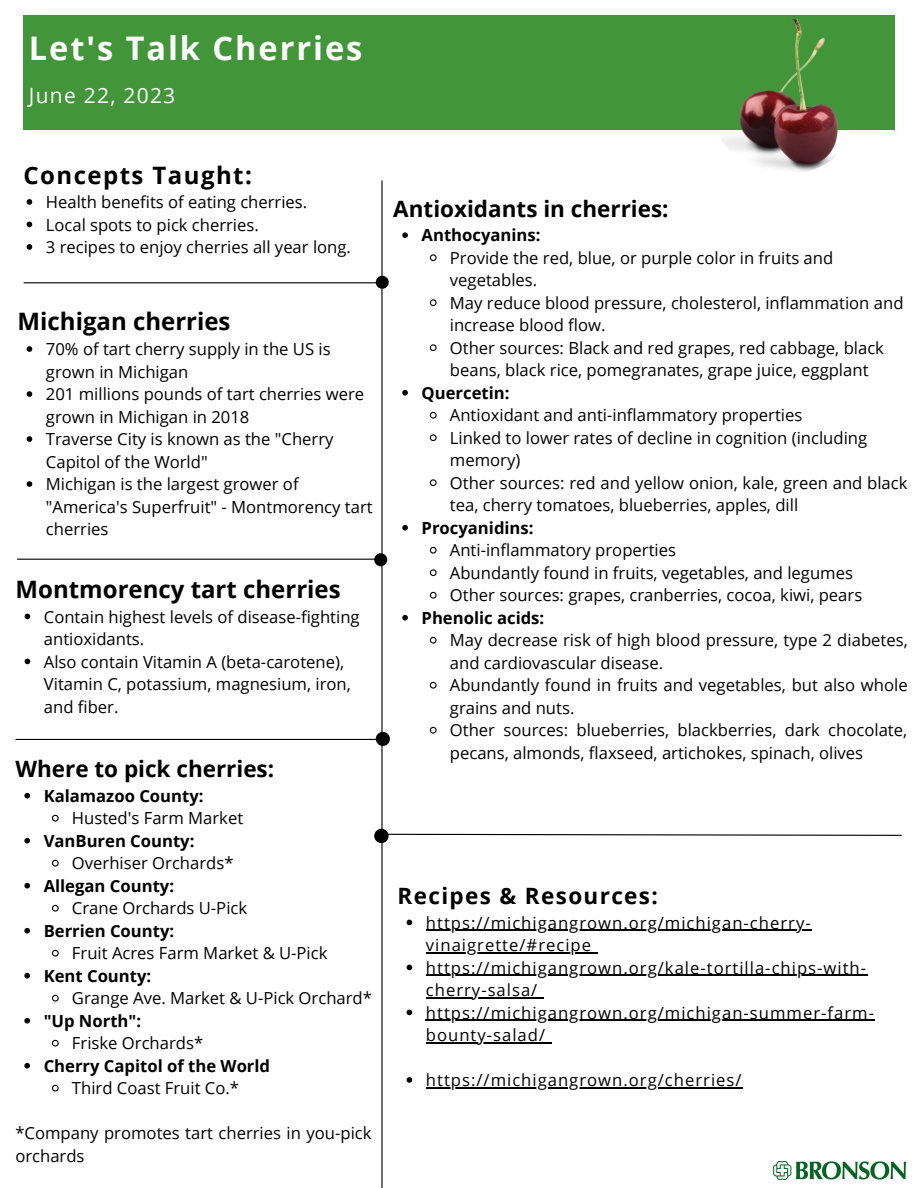
<style>
.page{position:relative;width:918px;height:1188px;background:#fff}
.page>*{position:absolute;margin:0;border:0;box-sizing:border-box;transform-origin:0 0}
.t1{font:700 32.55px "Open Sans";letter-spacing:.06em;color:#fff}
.t2{font:700 24px "Open Sans";color:#000}
.t3{font:700 24px "Open Sans";letter-spacing:.06em;color:#000}
.t4{font:700 22.5px "Open Sans";color:#000}
.t5{font:700 22.5px "Open Sans";letter-spacing:.06em;color:#000}
.t6{font:21px "Open Sans";letter-spacing:.06em;color:#fff}
.t7{font:16.65px/22.5px "Open Sans";color:#000}
.t8{font:16.65px/22.5px "Open Sans";letter-spacing:.06em;color:#000}
.t9{font:700 16.65px "Open Sans";color:#000}
</style>
<div class="page">
<div style="left:23px;top:15px;width:872px;height:115px;background:#439539"></div>
<hr style="left:381px;top:181px;width:2px;height:1007px;background:#000">
<div style="left:376px;top:276px;width:13px;height:13px;background:#000;border-radius:50%"></div>
<div style="left:374px;top:553px;width:13px;height:13px;background:#000;border-radius:50%"></div>
<img style="left:774px;top:1161px;width:131px;height:18px">
<hr style="left:24px;top:282px;width:358px;height:1px;background:#000">
<img style="left:708px;top:18px;width:156px;height:157px;border-radius:50%">
<hr style="left:17px;top:559px;width:364px;height:1px;background:#000">
<div style="left:376px;top:732px;width:14px;height:14px;background:#000;border-radius:50%"></div>
<svg style="left:27px;top:199px;width:5px;height:6px"></svg>
<svg style="left:27px;top:222px;width:5px;height:5px"></svg>
<svg style="left:27px;top:244px;width:5px;height:6px"></svg>
<svg style="left:27px;top:346px;width:5px;height:6px"></svg>
<svg style="left:27px;top:391px;width:5px;height:6px"></svg>
<svg style="left:27px;top:436px;width:5px;height:6px"></svg>
<svg style="left:27px;top:481px;width:5px;height:6px"></svg>
<svg style="left:25px;top:614px;width:5px;height:5px"></svg>
<svg style="left:25px;top:659px;width:5px;height:5px"></svg>
<svg style="left:407px;top:920px;width:5px;height:5px"></svg>
<hr style="left:426px;top:930px;width:386px;height:1px;background:#000">
<hr style="left:426px;top:952px;width:166px;height:1px;background:#000">
<svg style="left:407px;top:965px;width:5px;height:5px"></svg>
<hr style="left:426px;top:975px;width:441px;height:1px;background:#000">
<hr style="left:426px;top:997px;width:112px;height:1px;background:#000">
<svg style="left:407px;top:1010px;width:5px;height:5px"></svg>
<hr style="left:426px;top:1020px;width:449px;height:1px;background:#000">
<hr style="left:426px;top:1042px;width:120px;height:1px;background:#000">
<svg style="left:407px;top:1077px;width:5px;height:6px"></svg>
<hr style="left:426px;top:1087px;width:317px;height:1px;background:#000">
<svg style="left:402px;top:232px;width:6px;height:6px"></svg>
<svg style="left:429px;top:254px;width:8px;height:8px"></svg>
<svg style="left:429px;top:299px;width:8px;height:8px"></svg>
<svg style="left:429px;top:344px;width:8px;height:8px"></svg>
<svg style="left:402px;top:390px;width:6px;height:6px"></svg>
<svg style="left:429px;top:411px;width:8px;height:8px"></svg>
<svg style="left:429px;top:434px;width:8px;height:8px"></svg>
<svg style="left:429px;top:479px;width:8px;height:8px"></svg>
<svg style="left:402px;top:525px;width:6px;height:6px"></svg>
<svg style="left:429px;top:546px;width:8px;height:8px"></svg>
<svg style="left:429px;top:569px;width:8px;height:8px"></svg>
<svg style="left:429px;top:591px;width:8px;height:8px"></svg>
<svg style="left:402px;top:615px;width:6px;height:6px"></svg>
<svg style="left:429px;top:636px;width:8px;height:8px"></svg>
<svg style="left:429px;top:681px;width:8px;height:8px"></svg>
<svg style="left:429px;top:726px;width:8px;height:8px"></svg>
<div style="left:374px;top:829px;width:15px;height:14px;background:#000;border-radius:50%"></div>
<svg style="left:388px;top:833px;width:514px;height:3px"></svg>
<hr style="left:16px;top:739px;width:363px;height:1px;background:#000">
<svg style="left:24px;top:793px;width:6px;height:6px"></svg>
<svg style="left:52px;top:814px;width:7px;height:8px"></svg>
<svg style="left:24px;top:838px;width:6px;height:6px"></svg>
<svg style="left:52px;top:859px;width:7px;height:8px"></svg>
<svg style="left:24px;top:883px;width:6px;height:6px"></svg>
<svg style="left:52px;top:904px;width:7px;height:8px"></svg>
<svg style="left:24px;top:928px;width:6px;height:6px"></svg>
<svg style="left:52px;top:949px;width:7px;height:8px"></svg>
<svg style="left:24px;top:973px;width:6px;height:6px"></svg>
<svg style="left:52px;top:994px;width:7px;height:8px"></svg>
<svg style="left:24px;top:1018px;width:6px;height:6px"></svg>
<svg style="left:52px;top:1039px;width:7px;height:8px"></svg>
<svg style="left:24px;top:1063px;width:6px;height:6px"></svg>
<svg style="left:52px;top:1084px;width:7px;height:8px"></svg>
<p class="t1" style="left:29px;top:26px;width:335px">Let's Talk Cherries</p>
<p class="t6" style="left:29px;top:81px;width:148px">June 22, 2023</p>
<p class="t3" style="left:23px;top:158px;width:230px">Concepts Taught:</p>
<p class="t7" style="left:46px;top:190px;width:263px">Health benefits of eating cherries.</p>
<p class="t7" style="left:46px;top:213px;width:214px">Local spots to pick cherries.</p>
<p class="t7" style="left:46px;top:235px;width:307px">3 recipes to enjoy cherries all year long.</p>
<p class="t2" style="left:18px;top:305px;width:214px">Michigan cherries</p>
<p class="t7" style="left:46px;top:338px;width:286px">70% of tart cherry supply in the US is grown in Michigan</p>
<p class="t7" style="left:46px;top:383px;width:320px">201 millions pounds of tart cherries were grown in Michigan in 2018</p>
<p class="t7" style="left:46px;top:428px;width:289px">Traverse City is known as the "Cherry<br>Capitol of the World"</p>
<p class="t7" style="left:46px;top:473px;width:328px">Michigan is the largest grower of "America's Superfruit" - Montmorency tart cherries</p>
<p class="t2" style="left:16px;top:572px;width:327px">Montmorency tart cherries</p>
<p class="t7" style="left:44px;top:605px;width:317px">Contain highest levels of disease-fighting antioxidants.</p>
<p class="t7" style="left:44px;top:650px;width:309px">Also contain Vitamin A (beta-carotene),<br>Vitamin C, potassium, magnesium, iron, and fiber.</p>
<p class="t4" style="left:15px;top:753px;width:260px">Where to pick cherries:</p>
<p class="t9" style="left:44px;top:784px;width:161px">Kalamazoo County:</p>
<p class="t7" style="left:72px;top:807px;width:173px">Husted's Farm Market</p>
<p class="t9" style="left:44px;top:829px;width:152px">VanBuren County:</p>
<p class="t7" style="left:72px;top:852px;width:163px">Overhiser Orchards*</p>
<p class="t9" style="left:44px;top:874px;width:132px">Allegan County:</p>
<p class="t7" style="left:72px;top:897px;width:177px">Crane Orchards U-Pick</p>
<p class="t9" style="left:44px;top:919px;width:132px">Berrien County:</p>
<p class="t7" style="left:72px;top:942px;width:257px">Fruit Acres Farm Market &amp; U-Pick</p>
<p class="t9" style="left:44px;top:964px;width:109px">Kent County:</p>
<p class="t7" style="left:72px;top:987px;width:302px">Grange Ave. Market &amp; U-Pick Orchard*</p>
<p class="t9" style="left:44px;top:1009px;width:99px">"Up North":</p>
<p class="t7" style="left:72px;top:1032px;width:133px">Friske Orchards*</p>
<p class="t9" style="left:44px;top:1054px;width:228px">Cherry Capitol of the World</p>
<p class="t7" style="left:72px;top:1077px;width:169px">Third Coast Fruit Co.*</p>
<p class="t7" style="left:15px;top:1122px;width:358px">*Company promotes tart cherries in you-pick orchards</p>
<p class="t4" style="left:393px;top:193px;width:277px">Antioxidants in cherries:</p>
<p class="t9" style="left:422px;top:224px;width:120px">Anthocyanins:</p>
<p class="t7" style="left:450px;top:246px;width:385px">Provide the red, blue, or purple color in fruits and vegetables.</p>
<p class="t7" style="left:450px;top:291px;width:455px">May reduce blood pressure, cholesterol, inflammation and increase blood flow.</p>
<p class="t7" style="left:450px;top:336px;width:436px">Other sources: Black and red grapes, red cabbage, black beans, black rice, pomegranates, grape juice, eggplant</p>
<p class="t9" style="left:422px;top:381px;width:89px">Quercetin:</p>
<p class="t7" style="left:450px;top:404px;width:354px">Antioxidant and anti-inflammatory properties</p>
<p class="t7" style="left:450px;top:426px;width:419px">Linked to lower rates of decline in cognition (including memory)</p>
<p class="t7" style="left:450px;top:471px;width:459px">Other sources: red and yellow onion, kale, green and black tea, cherry tomatoes, blueberries, apples, dill</p>
<p class="t9" style="left:422px;top:516px;width:113px">Procyanidins:</p>
<p class="t7" style="left:450px;top:539px;width:228px">Anti-inflammatory properties</p>
<p class="t7" style="left:450px;top:561px;width:405px">Abundantly found in fruits, vegetables, and legumes</p>
<p class="t7" style="left:450px;top:584px;width:414px">Other sources: grapes, cranberries, cocoa, kiwi, pears</p>
<p class="t9" style="left:422px;top:606px;width:124px">Phenolic acids:</p>
<p class="t7" style="left:450px;top:629px;width:459px">May decrease risk of high blood pressure, type 2 diabetes, and cardiovascular disease.</p>
<p class="t7" style="left:450px;top:674px;width:459px">Abundantly found in fruits and vegetables, but also whole grains and nuts.</p>
<p class="t7" style="left:450px;top:719px;width:459px">Other sources: blueberries, blackberries, dark chocolate, pecans, almonds, flaxseed, artichokes, spinach, olives</p>
<p class="t5" style="left:398px;top:880px;width:262px">Recipes &amp; Resources:</p>
<p class="t8" style="left:426px;top:911px;width:386px">https://michigangrown.org/michigan-cherry&shy;vinaigrette/#recipe</p>
<p class="t8" style="left:426px;top:956px;width:442px">https://michigangrown.org/kale-tortilla-chips-with&shy;cherry-salsa/</p>
<p class="t8" style="left:426px;top:1001px;width:450px">https://michigangrown.org/michigan-summer-farm&shy;bounty-salad/</p>
<p class="t8" style="left:426px;top:1068px;width:317px">https://michigangrown.org/cherries/</p>
</div>
